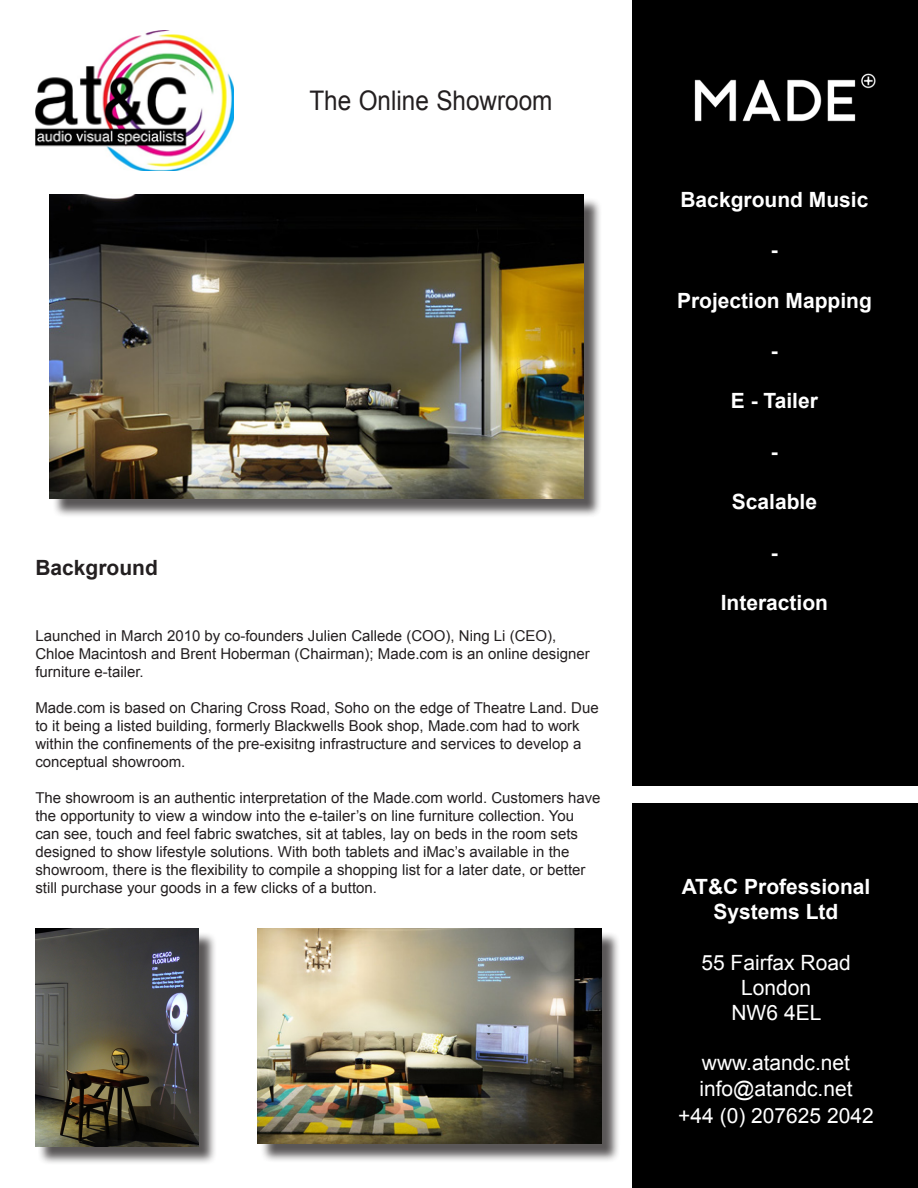
<style>
.page{position:relative;width:918px;height:1188px;background:#fff}
.page>*{position:absolute;margin:0;border:0;box-sizing:border-box;transform-origin:0 0}
.t1{font:27px "Arial";color:#231f20;scale:.9 1}
.t2{font:700 21px/25.2px "Arial";color:#fff;text-align:center}
.t3{font:21px "Arial";color:#fff}
.t4{font:700 21px "Arial";color:#231f20}
.t5{font:15px/18px "Arial";color:#231f20}
</style>
<div class="page">
<div style="left:633px;top:0;width:285px;height:1188px;background:#000"></div>
<img style="left:694px;top:73px;width:182px;height:49px">
<div style="left:631px;top:786px;width:287px;height:17px;background:#fff"></div>
<div style="left:52px;top:197px;width:550px;height:321px;background:#231f20;opacity:.75"></div>
<img style="left:50px;top:195px;width:534px;height:304px">
<img style="left:36px;top:31px;width:198px;height:140px">
<div style="left:260px;top:931px;width:361px;height:232px;background:#231f20;opacity:.75"></div>
<img style="left:258px;top:929px;width:344px;height:215px">
<div style="left:38px;top:932px;width:179px;height:233px;background:#231f20;opacity:.75"></div>
<img style="left:35px;top:929px;width:164px;height:218px">
<p class="t1" style="left:309px;top:82px;width:272px">The Online Showroom</p>
<p class="t4" style="left:35px;top:553px;width:124px">Background</p>
<p class="t5" style="left:35px;top:627px;width:556px">Launched in March 2010 by co-founders Julien Callede (COO), Ning Li (CEO),<br>Chloe Macintosh and Brent Hoberman (Chairman); Made.com is an online designer furniture e-tailer.</p>
<p class="t5" style="left:35px;top:699px;width:565px">Made.com is based on Charing Cross Road, Soho on the edge of Theatre Land. Due to it being a listed building, formerly Blackwells Book shop, Made.com had to work within the confinements of the pre-exisitng infrastructure and services to develop a conceptual showroom.</p>
<p class="t5" style="left:35px;top:789px;width:567px">The showroom is an authentic interpretation of the Made.com world. Customers have the opportunity to view a window into the e-tailer’s on line furniture collection. You can see, touch and feel fabric swatches, sit at tables, lay on beds in the room sets designed to show lifestyle solutions. With both tablets and iMac’s available in the showroom, there is the flexibility to compile a shopping list for a later date, or better still purchase your goods in a few clicks of a button.</p>
<p class="t2" style="left:680px;top:187px;width:189px">Background Music</p>
<p class="t2" style="left:771px;top:237px;width:8px">-</p>
<p class="t2" style="left:677px;top:288px;width:196px">Projection Mapping</p>
<p class="t2" style="left:771px;top:338px;width:8px">-</p>
<p class="t2" style="left:731px;top:389px;width:89px">E - Tailer</p>
<p class="t2" style="left:771px;top:439px;width:8px">-</p>
<p class="t2" style="left:732px;top:489px;width:87px">Scalable</p>
<p class="t2" style="left:771px;top:540px;width:8px">-</p>
<p class="t2" style="left:721px;top:590px;width:109px">Interaction</p>
<p class="t2" style="left:682px;top:874px;width:190px">AT&amp;C Professional<br>Systems Ltd</p>
<p class="t3" style="left:701px;top:948px;width:151px">55 Fairfax Road</p>
<p class="t3" style="left:741px;top:973px;width:72px">London</p>
<p class="t3" style="left:732px;top:998px;width:91px">NW6 4EL</p>
<p class="t3" style="left:702px;top:1049px;width:150px">www.atandc.net</p>
<p class="t3" style="left:699px;top:1074px;width:155px">info@atandc.net</p>
<p class="t3" style="left:678px;top:1101px;width:197px">+44 (0) 207625 2042</p>
</div>
